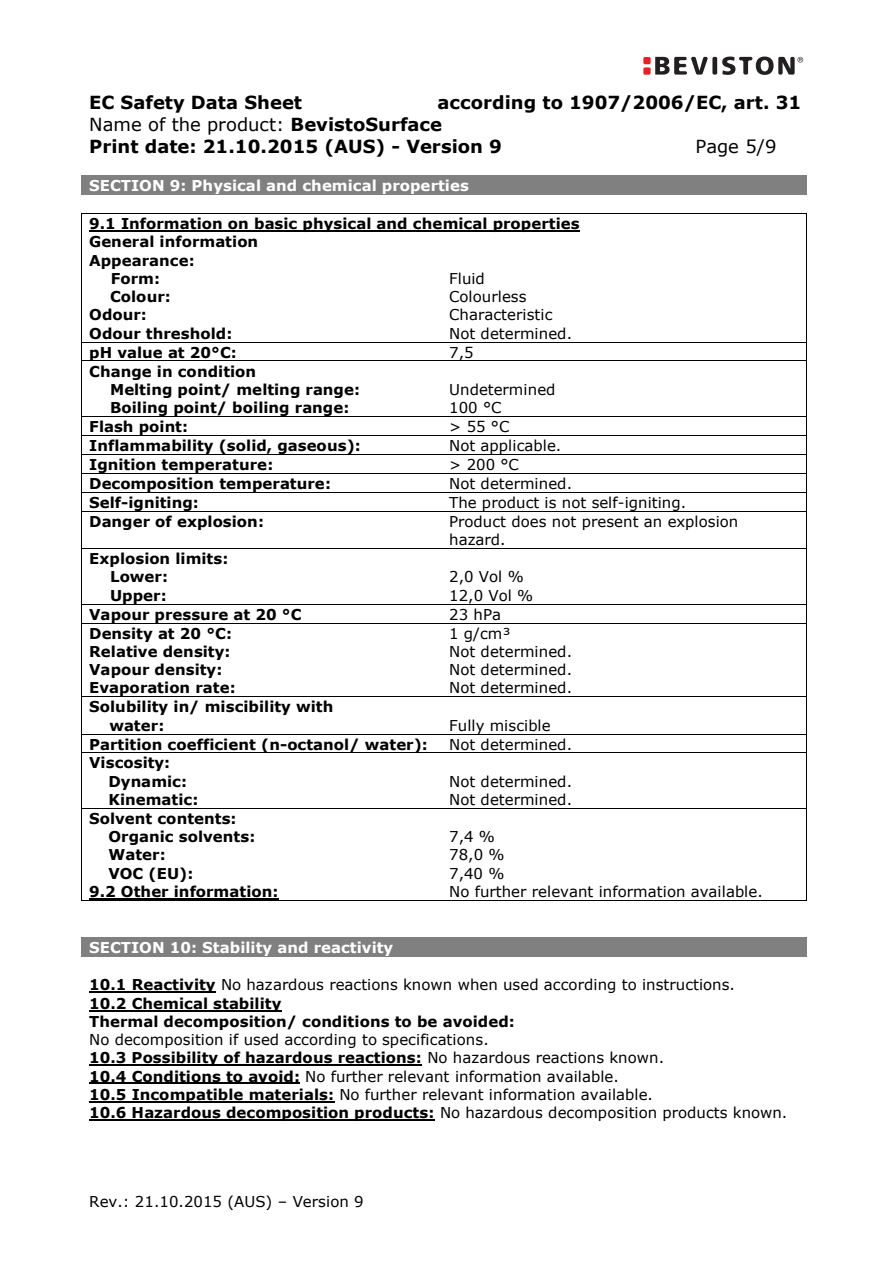
<style>
.page{position:relative;width:893px;height:1263px;background:#fff}
.page>*{position:absolute;margin:0;border:0;box-sizing:border-box;transform-origin:0 0}
.t1{font:700 18px/21.9px "Verdana";color:#000}
.t2{font:18px "Verdana";color:#000}
.t3{font:700 15px/18.3px "Verdana";color:#000}
.t4{font:15px/18.3px "Verdana";color:#000}
.t5{font:700 15px "Verdana";color:#fff}
.s1{font-weight:400}
.s2{font-weight:700}
</style>
<div class="page">
<div style="left:82px;top:176px;width:724px;height:18px;background:#808080"></div>
<hr style="left:82px;top:175px;width:724px;height:1px;background:#808080">
<svg style="left:81px;top:175px;width:1px;height:20px"></svg>
<hr style="left:82px;top:194px;width:724px;height:1px;background:#808080">
<svg style="left:806px;top:175px;width:1px;height:20px"></svg>
<hr style="left:89px;top:230px;width:491px;height:2px;background:#000">
<hr style="left:82px;top:213px;width:724px;height:1px;background:#000">
<svg style="left:81px;top:213px;width:1px;height:19px"></svg>
<svg style="left:806px;top:213px;width:1px;height:19px"></svg>
<hr style="left:81px;top:232px;width:1px;height:55px;background:#000">
<hr style="left:806px;top:232px;width:1px;height:55px;background:#000">
<svg style="left:81px;top:287px;width:1px;height:18px"></svg>
<svg style="left:806px;top:287px;width:1px;height:18px"></svg>
<hr style="left:81px;top:305px;width:1px;height:37px;background:#000">
<hr style="left:806px;top:305px;width:1px;height:37px;background:#000">
<hr style="left:82px;top:342px;width:359px;height:1px;background:#000">
<hr style="left:442px;top:342px;width:364px;height:1px;background:#000">
<hr style="left:82px;top:361px;width:359px;height:1px;background:#000">
<hr style="left:442px;top:361px;width:364px;height:1px;background:#000">
<hr style="left:82px;top:416px;width:359px;height:1px;background:#000">
<hr style="left:442px;top:416px;width:364px;height:1px;background:#000">
<hr style="left:82px;top:435px;width:359px;height:1px;background:#000">
<hr style="left:442px;top:435px;width:364px;height:1px;background:#000">
<hr style="left:82px;top:454px;width:359px;height:1px;background:#000">
<hr style="left:442px;top:454px;width:364px;height:1px;background:#000">
<hr style="left:82px;top:473px;width:359px;height:1px;background:#000">
<hr style="left:442px;top:473px;width:364px;height:1px;background:#000">
<hr style="left:82px;top:492px;width:359px;height:1px;background:#000">
<hr style="left:442px;top:492px;width:364px;height:1px;background:#000">
<svg style="left:81px;top:342px;width:1px;height:170px"></svg>
<hr style="left:82px;top:511px;width:359px;height:1px;background:#000">
<hr style="left:442px;top:511px;width:364px;height:1px;background:#000">
<svg style="left:806px;top:342px;width:1px;height:170px"></svg>
<hr style="left:81px;top:512px;width:1px;height:36px;background:#000">
<hr style="left:806px;top:512px;width:1px;height:36px;background:#000">
<hr style="left:82px;top:548px;width:359px;height:1px;background:#000">
<hr style="left:442px;top:548px;width:364px;height:1px;background:#000">
<hr style="left:82px;top:604px;width:359px;height:1px;background:#000">
<hr style="left:442px;top:604px;width:364px;height:1px;background:#000">
<svg style="left:81px;top:548px;width:1px;height:75px"></svg>
<hr style="left:82px;top:623px;width:359px;height:1px;background:#000">
<hr style="left:442px;top:623px;width:364px;height:1px;background:#000">
<svg style="left:806px;top:548px;width:1px;height:75px"></svg>
<hr style="left:81px;top:623px;width:1px;height:73px;background:#000">
<hr style="left:806px;top:623px;width:1px;height:73px;background:#000">
<hr style="left:82px;top:696px;width:359px;height:1px;background:#000">
<hr style="left:442px;top:696px;width:364px;height:1px;background:#000">
<hr style="left:81px;top:697px;width:1px;height:37px;background:#000">
<hr style="left:806px;top:697px;width:1px;height:37px;background:#000">
<hr style="left:82px;top:734px;width:359px;height:1px;background:#000">
<hr style="left:442px;top:734px;width:364px;height:1px;background:#000">
<svg style="left:81px;top:734px;width:1px;height:19px"></svg>
<hr style="left:82px;top:752px;width:359px;height:1px;background:#000">
<hr style="left:442px;top:752px;width:364px;height:1px;background:#000">
<svg style="left:806px;top:734px;width:1px;height:19px"></svg>
<hr style="left:81px;top:753px;width:1px;height:55px;background:#000">
<hr style="left:806px;top:753px;width:1px;height:55px;background:#000">
<hr style="left:82px;top:808px;width:359px;height:1px;background:#000">
<hr style="left:442px;top:808px;width:364px;height:1px;background:#000">
<hr style="left:89px;top:898px;width:190px;height:2px;background:#000">
<svg style="left:81px;top:808px;width:1px;height:93px"></svg>
<hr style="left:82px;top:900px;width:359px;height:1px;background:#000">
<hr style="left:441px;top:900px;width:365px;height:1px;background:#000">
<svg style="left:806px;top:808px;width:1px;height:93px"></svg>
<div style="left:82px;top:938px;width:724px;height:18px;background:#808080"></div>
<hr style="left:82px;top:937px;width:724px;height:1px;background:#808080">
<svg style="left:81px;top:937px;width:1px;height:20px"></svg>
<hr style="left:82px;top:956px;width:724px;height:1px;background:#808080">
<svg style="left:806px;top:937px;width:1px;height:20px"></svg>
<hr style="left:89px;top:991px;width:127px;height:2px;background:#000">
<hr style="left:89px;top:1010px;width:193px;height:1px;background:#000">
<hr style="left:89px;top:1064px;width:333px;height:2px;background:#000">
<hr style="left:89px;top:1082px;width:211px;height:2px;background:#000">
<hr style="left:89px;top:1101px;width:245px;height:1px;background:#000">
<hr style="left:89px;top:1119px;width:346px;height:1px;background:#000">
<svg style="left:655px;top:57px;width:53px;height:18px"></svg>
<div style="left:712px;top:57px;width:5px;height:18px;background:#231f20;border-radius:2px"></div>
<div style="left:643px;top:57px;width:8px;height:7px;background:#ee1d23;border-radius:2px"></div>
<div style="left:643px;top:67px;width:8px;height:8px;background:#ee1d23;border-radius:2px"></div>
<svg style="left:722px;top:57px;width:81px;height:18px"></svg>
<p class="t1" style="left:89px;top:92px;width:214px">EC Safety Data Sheet</p>
<p class="t1" style="left:89px;top:92px;width:714px;text-indent:348px">according to 1907/2006/EC, art. 31<br><span class="s1">Name of the product:</span> BevistoSurface<br>Print date: 21.10.2015 (AUS) - Version 9</p>
<p class="t2" style="left:695px;top:134px;width:82px">Page 5/9</p>
<p class="t5" style="left:89px;top:175px;width:381px">SECTION 9: Physical and chemical properties</p>
<p class="t3" style="left:89px;top:214px;width:492px">9.1 Information on basic physical and chemical properties</p>
<p class="t3" style="left:89px;top:232px;width:170px">General information</p>
<p class="t3" style="left:89px;top:251px;width:107px">Appearance:</p>
<p class="t3" style="left:111px;top:269px;width:51px">Form:</p>
<p class="t4" style="left:449px;top:269px;width:37px">Fluid</p>
<p class="t3" style="left:110px;top:287px;width:62px">Colour:</p>
<p class="t4" style="left:449px;top:287px;width:79px">Colourless</p>
<p class="t3" style="left:89px;top:305px;width:145px">Odour:<br>Odour threshold:</p>
<p class="t4" style="left:449px;top:305px;width:124px">Characteristic<br>Not determined.</p>
<p class="t3" style="left:89px;top:343px;width:149px">pH value at 20°C:</p>
<p class="t4" style="left:449px;top:343px;width:26px">7,5</p>
<p class="t3" style="left:110px;top:362px;width:251px;text-indent:-21px">Change in condition<br>Melting point/ melting range:</p>
<p class="t4" style="left:449px;top:380px;width:108px">Undetermined</p>
<p class="t3" style="left:110px;top:398px;width:241px">Boiling point/ boiling range:</p>
<p class="t4" style="left:449px;top:398px;width:54px">100 °C</p>
<p class="t3" style="left:89px;top:417px;width:100px">Flash point:</p>
<p class="t4" style="left:449px;top:417px;width:62px">&gt; 55 °C</p>
<p class="t3" style="left:89px;top:436px;width:273px">Inflammability (solid, gaseous):</p>
<p class="t4" style="left:449px;top:436px;width:114px">Not applicable.</p>
<p class="t3" style="left:89px;top:455px;width:186px">Ignition temperature:</p>
<p class="t4" style="left:449px;top:455px;width:71px">&gt; 200 °C</p>
<p class="t3" style="left:89px;top:474px;width:243px">Decomposition temperature:</p>
<p class="t4" style="left:449px;top:474px;width:124px">Not determined.</p>
<p class="t3" style="left:89px;top:493px;width:111px">Self-igniting:</p>
<p class="t4" style="left:449px;top:493px;width:239px">The product is not self-igniting.</p>
<p class="t3" style="left:89px;top:512px;width:176px">Danger of explosion:</p>
<p class="t4" style="left:449px;top:512px;width:291px">Product does not present an explosion hazard.</p>
<p class="t3" style="left:110px;top:549px;width:120px;text-indent:-21px">Explosion limits:<br>Lower:</p>
<p class="t4" style="left:449px;top:568px;width:76px">2,0 Vol %</p>
<p class="t3" style="left:110px;top:586px;width:58px">Upper:</p>
<p class="t4" style="left:449px;top:586px;width:86px">12,0 Vol %</p>
<p class="t3" style="left:89px;top:605px;width:214px">Vapour pressure at 20 °C</p>
<p class="t4" style="left:449px;top:605px;width:53px">23 hPa</p>
<p class="t3" style="left:89px;top:624px;width:148px">Density at 20 °C:<br>Relative density:<br>Vapour density:<br>Evaporation rate:</p>
<p class="t4" style="left:449px;top:624px;width:124px">1 g/cm³<br>Not determined.<br>Not determined.<br>Not determined.</p>
<p class="t3" style="left:109px;top:697px;width:225px;text-indent:-20px">Solubility in/ miscibility with water:</p>
<p class="t4" style="left:449px;top:716px;width:103px">Fully miscible</p>
<p class="t3" style="left:89px;top:735px;width:340px">Partition coefficient (n-octanol/ water):</p>
<p class="t4" style="left:449px;top:735px;width:124px">Not determined.</p>
<p class="t3" style="left:109px;top:753px;width:91px;text-indent:-19px">Viscosity:<br>Dynamic:<br>Kinematic:</p>
<p class="t4" style="left:449px;top:772px;width:124px">Not determined.<br>Not determined.</p>
<p class="t3" style="left:109px;top:809px;width:148px;text-indent:-19px">Solvent contents:<br>Organic solvents:</p>
<p class="t4" style="left:449px;top:827px;width:47px">7,4 %</p>
<p class="t3" style="left:109px;top:845px;width:59px">Water:</p>
<p class="t4" style="left:449px;top:846px;width:57px">78,0 %</p>
<p class="t3" style="left:109px;top:864px;width:86px">VOC (EU):</p>
<p class="t4" style="left:449px;top:864px;width:57px">7,40 %</p>
<p class="t3" style="left:89px;top:882px;width:191px">9.2 Other information:</p>
<p class="t4" style="left:449px;top:882px;width:315px">No further relevant information available.</p>
<p class="t5" style="left:89px;top:937px;width:305px">SECTION 10: Stability and reactivity</p>
<p class="t3" style="left:89px;top:975px;width:647px">10.1 Reactivity <span class="s1">No hazardous reactions known when used according to instructions.<br></span>10.2 Chemical stability<br>Thermal decomposition/ conditions to be avoided:</p>
<p class="t4" style="left:89px;top:1030px;width:700px">No decomposition if used according to specifications.<br><span class="s2">10.3 Possibility of hazardous reactions:</span> No hazardous reactions known.<br><span class="s2">10.4 Conditions to avoid:</span> No further relevant information available.<br><span class="s2">10.5 Incompatible materials:</span> No further relevant information available.<br><span class="s2">10.6 Hazardous decomposition products:</span> No hazardous decomposition products known.</p>
<p class="t4" style="left:89px;top:1192px;width:276px">Rev.: 21.10.2015 (AUS) – Version 9</p>
</div>
